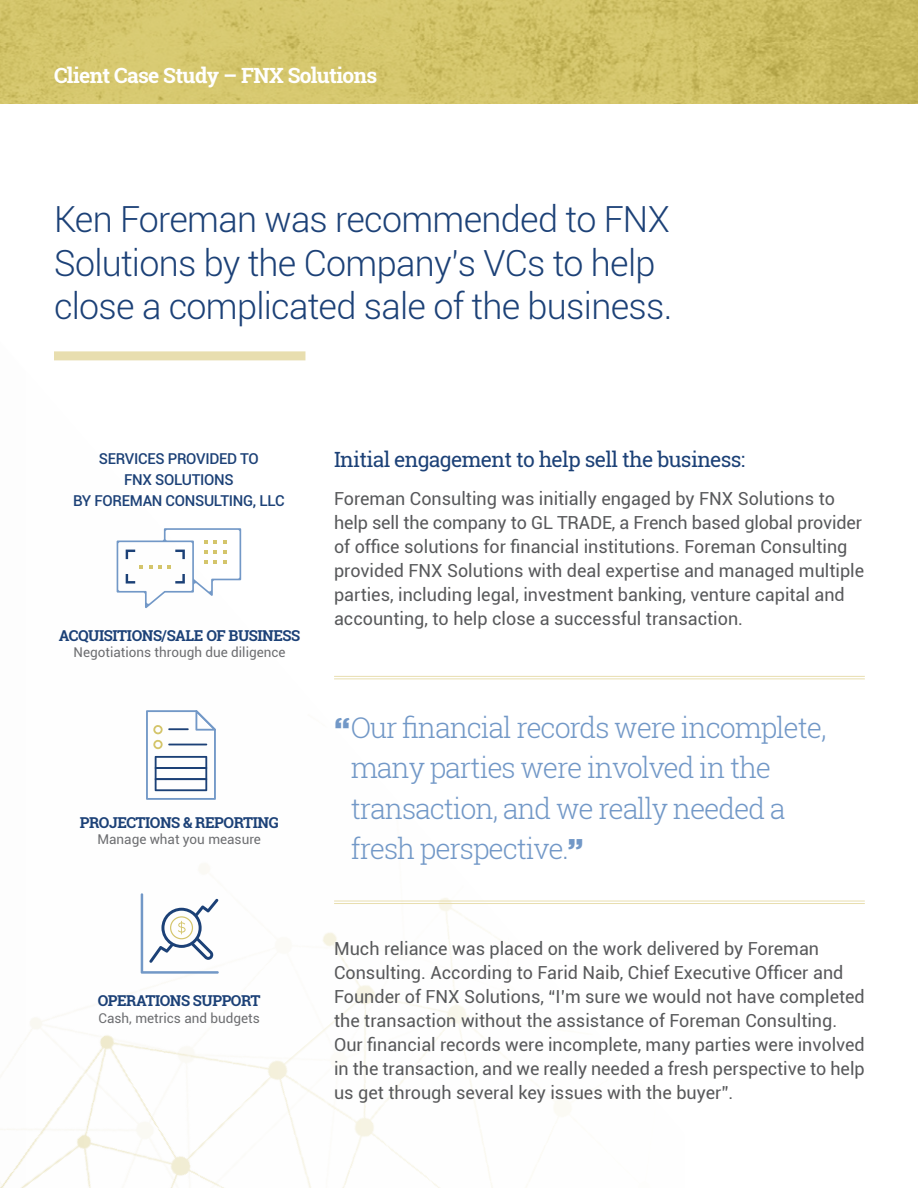
<style>
.page{position:relative;width:918px;height:1188px;background:#fff}
.page>*{position:absolute;margin:0;border:0;box-sizing:border-box;transform-origin:0 0}
.t1{font:300 36px/43.5px "Roboto";letter-spacing:-.02em;color:#1c4177}
.t2{font:300 28.5px/40.3px "Roboto Slab";letter-spacing:-.04em;color:#7298c7}
.t3{font:21px "Roboto Slab";letter-spacing:-.03em;color:#1c4177}
.t4{font:700 21px "Roboto Slab";letter-spacing:-.03em;color:#fff}
.t5{font:18px/24px "Roboto";color:#58595b}
.t6{font:700 15px "Roboto Slab";letter-spacing:-.03em;color:#1c4177}
.t7{font:500 15px/21px "Roboto";letter-spacing:-.02em;color:#1c4177;text-align:center}
.t8{font:13.5px "Roboto";color:#6d6e71}
.s1{font-family:"Gotham";font-weight:900}
</style>
<div class="page">
<div style="left:0;top:0;width:918px;height:104px;background:#d4c56b"></div>
<img style="left:0;top:351px;width:685px;height:837px">
<div style="left:54px;top:351px;width:251px;height:9px;background:#e8deaf"></div>
<hr style="left:334px;top:676px;width:531px;height:1px;background:#e8deaf">
<hr style="left:334px;top:679px;width:531px;height:1px;background:#e8deaf">
<hr style="left:334px;top:901px;width:531px;height:1px;background:#e8deaf">
<hr style="left:334px;top:903px;width:531px;height:1px;background:#e8deaf">
<svg style="left:146px;top:710px;width:70px;height:90px"></svg>
<svg style="left:117px;top:528px;width:124px;height:80px"></svg>
<svg style="left:141px;top:893px;width:78px;height:81px"></svg>
<p class="t4" style="left:54px;top:61px;width:325px">Client Case Study – FNX Solutions</p>
<h1 class="t1" style="left:54px;top:196px;width:620px">Ken Foreman was recommended to FNX<br>Solutions by the Company’s VCs to help close a complicated sale of the business.</h1>
<p class="t7" style="left:73px;top:448px;width:213px">SERVICES PROVIDED TO<br>FNX SOLUTIONS<br>BY FOREMAN CONSULTING, LLC</p>
<p class="t6" style="left:59px;top:625px;width:243px">ACQUISITIONS/SALE OF BUSINESS</p>
<p class="t8" style="left:74px;top:643px;width:213px">Negotiations through due diligence</p>
<p class="t6" style="left:80px;top:812px;width:200px">PROJECTIONS &amp; REPORTING</p>
<p class="t8" style="left:97px;top:830px;width:165px">Manage what you measure</p>
<p class="t6" style="left:98px;top:991px;width:164px">OPERATIONS SUPPORT</p>
<p class="t8" style="left:99px;top:1008px;width:163px">Cash, metrics and budgets</p>
<p class="t3" style="left:334px;top:445px;width:413px">Initial engagement to help sell the business:</p>
<p class="t5" style="left:334px;top:486px;width:532px">Foreman Consulting was initially engaged by FNX Solutions to help sell the company to GL TRADE, a French based global provider of office solutions for financial institutions. Foreman Consulting provided FNX Solutions with deal expertise and managed multiple parties, including legal, investment banking, venture capital and accounting, to help close a successful transaction.</p>
<h2 class="t2" style="left:351px;top:707px;width:477px;text-indent:-16px"><span class="s1">“</span>Our financial records were incomplete, many parties were involved in the transaction, and we really needed a fresh perspective.<span class="s1">”</span></h2>
<p class="t5" style="left:334px;top:936px;width:532px">Much reliance was placed on the work delivered by Foreman Consulting. According to Farid Naib, Chief Executive Officer and Founder of FNX Solutions, “I’m sure we would not have completed the transaction without the assistance of Foreman Consulting.<br>Our financial records were incomplete, many parties were involved in the transaction, and we really needed a fresh perspective to help us get through several key issues with the buyer”.</p>
</div>
